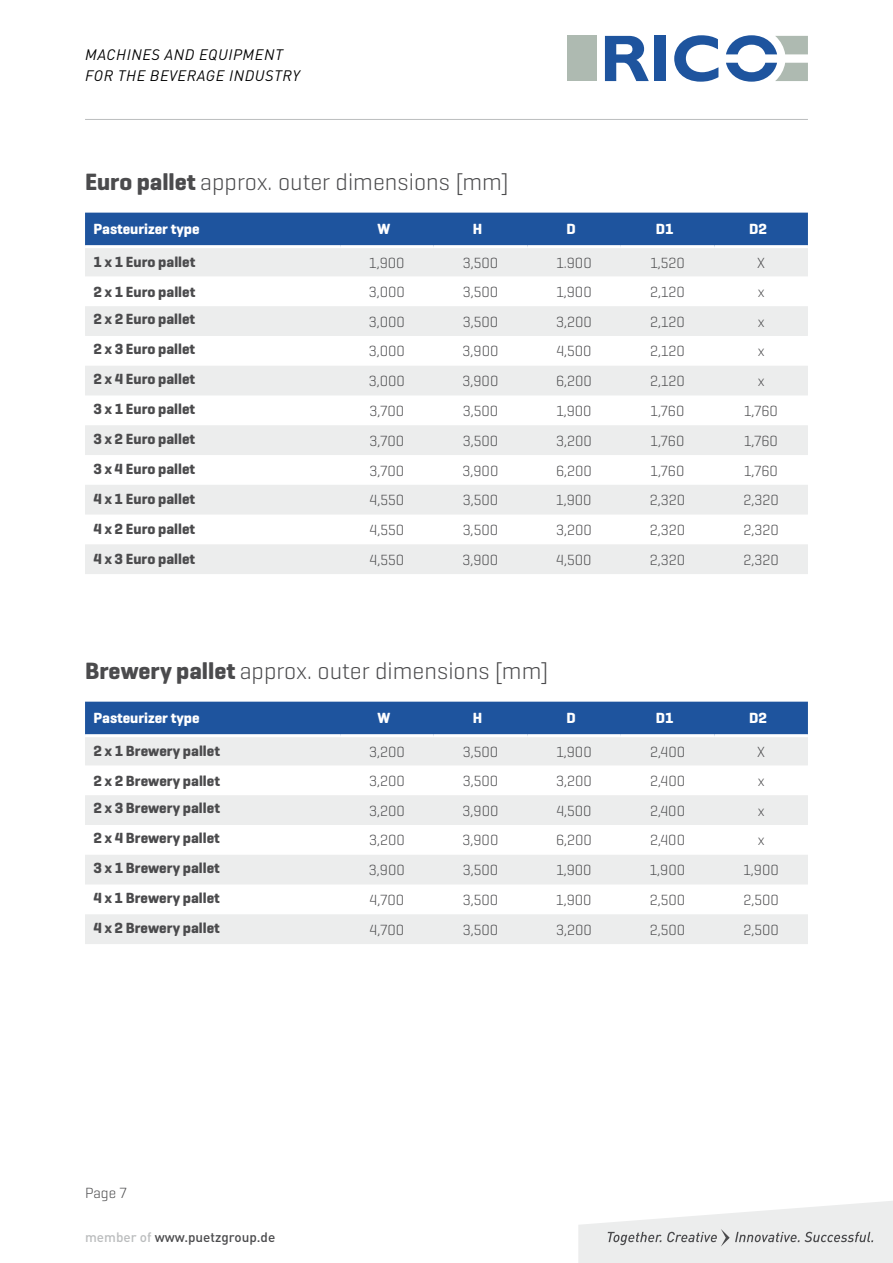
<style>
.page{position:relative;width:893px;height:1263px;background:#fff}
.page>*{position:absolute;margin:0;border:0;box-sizing:border-box;transform-origin:0 0}
.t1{font:300 24px "Geogrotesque";color:#4b4b4d}
.t2{font:300 15px "Geogrotesque";color:#4b4b4d}
.t3{font:700 15px "Geogrotesque";color:#4b4b4d}
.t4{font:700 15px "Geogrotesque";color:#fff}
.t5{font:italic 15px/21px "DIN Pro";letter-spacing:.04em;color:#000}
.t6{font:500 13.5px "DIN Pro";color:#4b4b4d}
.s1{font-weight:700}
.s2{color:#bbbdbe}
</style>
<div class="page">
<svg style="left:578px;top:1201px;width:315px;height:62px"></svg>
<hr style="left:85px;top:119px;width:723px;height:1px;background:#bbbdbe">
<div style="left:567px;top:36px;width:30px;height:45px;background:#aebab1"></div>
<svg style="left:605px;top:36px;width:44px;height:45px"></svg>
<div style="left:654px;top:36px;width:12px;height:45px;background:#1e549e"></div>
<svg style="left:674px;top:35px;width:44px;height:47px"></svg>
<svg style="left:726px;top:35px;width:82px;height:19px"></svg>
<svg style="left:726px;top:63px;width:82px;height:19px"></svg>
<div style="left:85px;top:213px;width:723px;height:32px;background:#1e549e"></div>
<svg style="left:85px;top:248px;width:723px;height:326px;fill:#eceded"></svg>
<div style="left:85px;top:702px;width:723px;height:32px;background:#1e549e"></div>
<svg style="left:85px;top:737px;width:723px;height:207px;fill:#eceded"></svg>
<p class="t5" style="left:85px;top:44px;width:216px">MACHINES AND EQUIPMENT<br>FOR THE BEVERAGE INDUSTRY</p>
<h1 class="t1" style="left:85px;top:167px;width:425px"><span class="s1">Euro pallet</span> approx. outer dimensions [mm]</h1>
<p class="t4" style="left:94px;top:220px;width:108px">Pasteurizer type</p>
<p class="t4" style="left:378px;top:220px;width:14px">W</p>
<p class="t4" style="left:473px;top:220px;width:11px">H</p>
<p class="t4" style="left:566px;top:220px;width:11px">D</p>
<p class="t4" style="left:656px;top:220px;width:19px">D1</p>
<p class="t4" style="left:749px;top:220px;width:19px">D2</p>
<p class="t3" style="left:94px;top:253px;width:103px">1 x 1 Euro pallet</p>
<p class="t2" style="left:369px;top:253px;width:37px">1,900</p>
<p class="t2" style="left:463px;top:253px;width:37px">3,500</p>
<p class="t2" style="left:556px;top:253px;width:37px">1.900</p>
<p class="t2" style="left:650px;top:253px;width:36px">1,520</p>
<p class="t2" style="left:757px;top:253px;width:9px">X</p>
<p class="t3" style="left:94px;top:283px;width:103px">2 x 1 Euro pallet</p>
<p class="t2" style="left:369px;top:282px;width:38px">3,000</p>
<p class="t2" style="left:463px;top:282px;width:37px">3,500</p>
<p class="t2" style="left:556px;top:282px;width:37px">1,900</p>
<p class="t2" style="left:650px;top:282px;width:36px">2,120</p>
<p class="t2" style="left:758px;top:282px;width:8px">x</p>
<p class="t3" style="left:94px;top:310px;width:103px">2 x 2 Euro pallet</p>
<p class="t2" style="left:369px;top:312px;width:38px">3,000</p>
<p class="t2" style="left:463px;top:312px;width:37px">3,500</p>
<p class="t2" style="left:556px;top:312px;width:37px">3,200</p>
<p class="t2" style="left:650px;top:312px;width:36px">2,120</p>
<p class="t2" style="left:758px;top:312px;width:8px">x</p>
<p class="t3" style="left:94px;top:340px;width:103px">2 x 3 Euro pallet</p>
<p class="t2" style="left:369px;top:342px;width:38px">3,000</p>
<p class="t2" style="left:462px;top:342px;width:37px">3,900</p>
<p class="t2" style="left:556px;top:342px;width:37px">4,500</p>
<p class="t2" style="left:650px;top:342px;width:36px">2,120</p>
<p class="t2" style="left:758px;top:342px;width:8px">x</p>
<p class="t3" style="left:93px;top:370px;width:103px">2 x 4 Euro pallet</p>
<p class="t2" style="left:369px;top:372px;width:38px">3,000</p>
<p class="t2" style="left:462px;top:372px;width:37px">3,900</p>
<p class="t2" style="left:556px;top:372px;width:37px">6,200</p>
<p class="t2" style="left:650px;top:372px;width:36px">2,120</p>
<p class="t2" style="left:758px;top:372px;width:8px">x</p>
<p class="t3" style="left:93px;top:400px;width:103px">3 x 1 Euro pallet</p>
<p class="t2" style="left:370px;top:401px;width:36px">3,700</p>
<p class="t2" style="left:463px;top:401px;width:37px">3,500</p>
<p class="t2" style="left:556px;top:401px;width:37px">1,900</p>
<p class="t2" style="left:651px;top:401px;width:35px">1,760</p>
<p class="t2" style="left:744px;top:401px;width:35px">1,760</p>
<p class="t3" style="left:93px;top:430px;width:103px">3 x 2 Euro pallet</p>
<p class="t2" style="left:370px;top:431px;width:36px">3,700</p>
<p class="t2" style="left:463px;top:431px;width:37px">3,500</p>
<p class="t2" style="left:556px;top:431px;width:37px">3,200</p>
<p class="t2" style="left:651px;top:431px;width:35px">1,760</p>
<p class="t2" style="left:744px;top:431px;width:35px">1,760</p>
<p class="t3" style="left:93px;top:460px;width:103px">3 x 4 Euro pallet</p>
<p class="t2" style="left:370px;top:461px;width:36px">3,700</p>
<p class="t2" style="left:462px;top:461px;width:37px">3,900</p>
<p class="t2" style="left:556px;top:461px;width:37px">6,200</p>
<p class="t2" style="left:651px;top:461px;width:35px">1,760</p>
<p class="t2" style="left:744px;top:461px;width:35px">1,760</p>
<p class="t3" style="left:93px;top:490px;width:103px">4 x 1 Euro pallet</p>
<p class="t2" style="left:370px;top:491px;width:36px">4,550</p>
<p class="t2" style="left:463px;top:491px;width:37px">3,500</p>
<p class="t2" style="left:556px;top:491px;width:37px">1,900</p>
<p class="t2" style="left:650px;top:491px;width:37px">2,320</p>
<p class="t2" style="left:743px;top:491px;width:37px">2,320</p>
<p class="t3" style="left:93px;top:520px;width:103px">4 x 2 Euro pallet</p>
<p class="t2" style="left:369px;top:521px;width:36px">4,550</p>
<p class="t2" style="left:463px;top:521px;width:37px">3,500</p>
<p class="t2" style="left:556px;top:521px;width:37px">3,200</p>
<p class="t2" style="left:650px;top:521px;width:37px">2,320</p>
<p class="t2" style="left:743px;top:521px;width:37px">2,320</p>
<p class="t3" style="left:93px;top:550px;width:103px">4 x 3 Euro pallet</p>
<p class="t2" style="left:369px;top:550px;width:36px">4,550</p>
<p class="t2" style="left:462px;top:550px;width:37px">3,900</p>
<p class="t2" style="left:556px;top:550px;width:37px">4,500</p>
<p class="t2" style="left:650px;top:550px;width:37px">2,320</p>
<p class="t2" style="left:743px;top:550px;width:37px">2,320</p>
<h1 class="t1" style="left:85px;top:656px;width:464px"><span class="s1">Brewery pallet</span> approx. outer dimensions [mm]</h1>
<p class="t4" style="left:94px;top:709px;width:108px">Pasteurizer type</p>
<p class="t4" style="left:378px;top:709px;width:14px">W</p>
<p class="t4" style="left:473px;top:709px;width:11px">H</p>
<p class="t4" style="left:566px;top:709px;width:11px">D</p>
<p class="t4" style="left:656px;top:709px;width:19px">D1</p>
<p class="t4" style="left:749px;top:709px;width:19px">D2</p>
<p class="t3" style="left:94px;top:742px;width:128px">2 x 1 Brewery pallet</p>
<p class="t2" style="left:369px;top:742px;width:37px">3,200</p>
<p class="t2" style="left:463px;top:742px;width:37px">3,500</p>
<p class="t2" style="left:556px;top:742px;width:37px">1,900</p>
<p class="t2" style="left:650px;top:742px;width:37px">2,400</p>
<p class="t2" style="left:757px;top:742px;width:9px">X</p>
<p class="t3" style="left:94px;top:772px;width:128px">2 x 2 Brewery pallet</p>
<p class="t2" style="left:369px;top:771px;width:37px">3,200</p>
<p class="t2" style="left:463px;top:771px;width:37px">3,500</p>
<p class="t2" style="left:556px;top:771px;width:37px">3,200</p>
<p class="t2" style="left:650px;top:771px;width:37px">2,400</p>
<p class="t2" style="left:758px;top:771px;width:8px">x</p>
<p class="t3" style="left:94px;top:799px;width:128px">2 x 3 Brewery pallet</p>
<p class="t2" style="left:369px;top:801px;width:37px">3,200</p>
<p class="t2" style="left:462px;top:801px;width:37px">3,900</p>
<p class="t2" style="left:556px;top:801px;width:37px">4,500</p>
<p class="t2" style="left:650px;top:801px;width:37px">2,400</p>
<p class="t2" style="left:758px;top:801px;width:8px">x</p>
<p class="t3" style="left:93px;top:829px;width:128px">2 x 4 Brewery pallet</p>
<p class="t2" style="left:369px;top:831px;width:37px">3,200</p>
<p class="t2" style="left:462px;top:831px;width:37px">3,900</p>
<p class="t2" style="left:556px;top:831px;width:37px">6,200</p>
<p class="t2" style="left:650px;top:831px;width:37px">2,400</p>
<p class="t2" style="left:758px;top:831px;width:8px">x</p>
<p class="t3" style="left:93px;top:859px;width:128px">3 x 1 Brewery pallet</p>
<p class="t2" style="left:369px;top:861px;width:37px">3,900</p>
<p class="t2" style="left:463px;top:861px;width:37px">3,500</p>
<p class="t2" style="left:556px;top:861px;width:37px">1,900</p>
<p class="t2" style="left:650px;top:861px;width:37px">1,900</p>
<p class="t2" style="left:743px;top:861px;width:37px">1,900</p>
<p class="t3" style="left:93px;top:889px;width:128px">4 x 1 Brewery pallet</p>
<p class="t2" style="left:370px;top:890px;width:36px">4,700</p>
<p class="t2" style="left:463px;top:890px;width:37px">3,500</p>
<p class="t2" style="left:556px;top:890px;width:37px">1,900</p>
<p class="t2" style="left:650px;top:890px;width:37px">2,500</p>
<p class="t2" style="left:743px;top:890px;width:37px">2,500</p>
<p class="t3" style="left:93px;top:919px;width:128px">4 x 2 Brewery pallet</p>
<p class="t2" style="left:370px;top:920px;width:36px">4,700</p>
<p class="t2" style="left:463px;top:920px;width:37px">3,500</p>
<p class="t2" style="left:556px;top:920px;width:37px">3,200</p>
<p class="t2" style="left:650px;top:920px;width:37px">2,500</p>
<p class="t2" style="left:743px;top:920px;width:37px">2,500</p>
<p class="t2" style="left:85px;top:1184px;width:43px">Page 7</p>
<p class="t6" style="left:85px;top:1228px;width:192px"><span class="s2">member of</span> www.puetzgroup.de</p>
</div>
